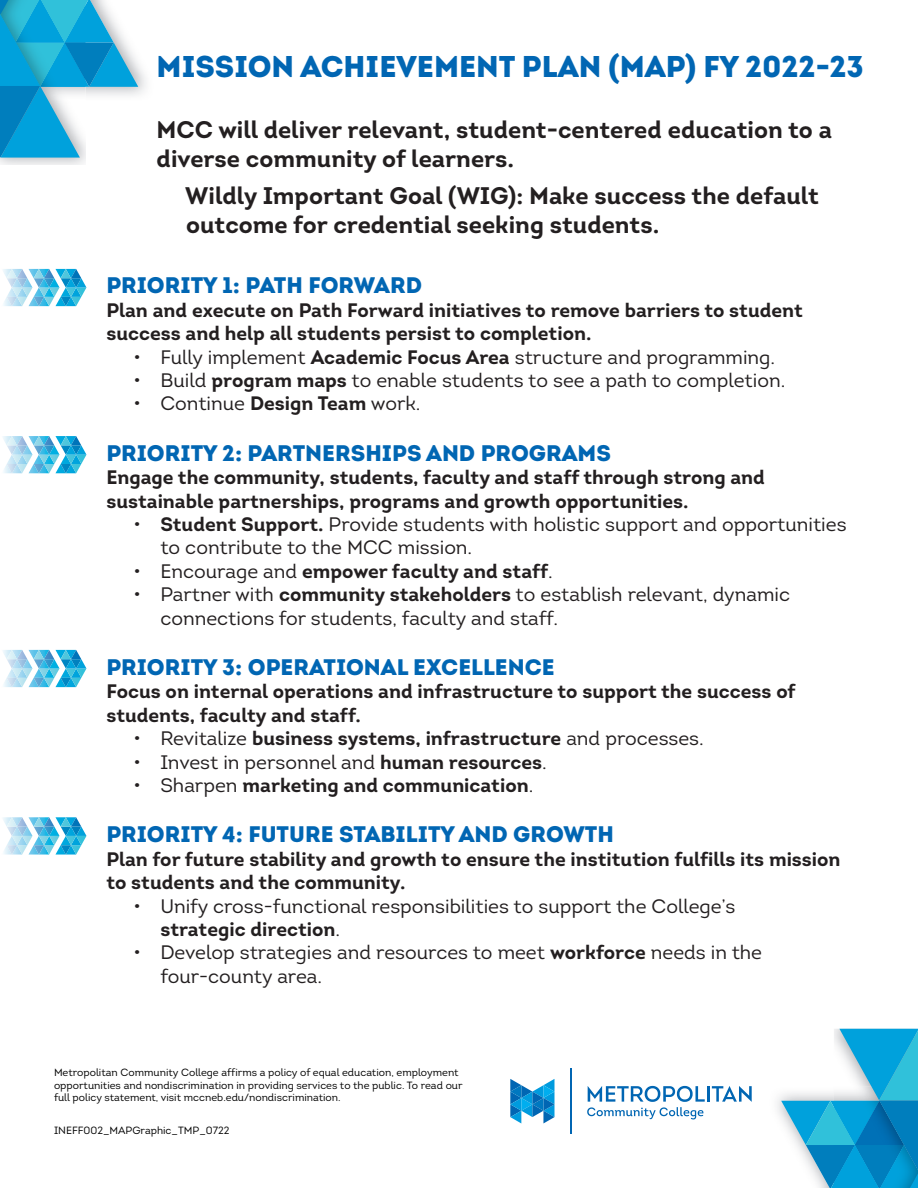
<style>
.page{position:relative;width:918px;height:1188px;background:#fff}
.page>*{position:absolute;margin:0;border:0;box-sizing:border-box;transform-origin:0 0}
.t1{font:30px "Intro Black Caps";color:#0166b3}
.t2{font:700 24px/28.8px "Intro";color:#231f20}
.t3{font:22.5px "Intro Black Caps";color:#0166b3}
.t4{font:700 19.5px/23.4px "Intro";color:#231f20}
.t5{font:19.5px/23.4px "Intro";color:#231f20}
.t6{font:10.5px/12.6px "Intro";color:#000}
.s1{font-weight:700}
.s2{font-weight:400}
</style>
<div class="page">
<img style="left:138px;top:64px;width:8px;height:30px">
<svg style="left:0;top:0;width:138px;height:158px"></svg>
<svg style="left:781px;top:1029px;width:137px;height:159px"></svg>
<svg style="left:712px;top:1086px;width:40px;height:16px"></svg>
<hr style="left:707px;top:1086px;width:3px;height:16px;background:#0166b3">
<svg style="left:587px;top:1086px;width:118px;height:33px"></svg>
<hr style="left:570px;top:1068px;width:2px;height:66px;background:#0166b3">
<svg style="left:510px;top:1079px;width:45px;height:44px"></svg>
<svg style="left:3px;top:269px;width:83px;height:37px"></svg>
<svg style="left:3px;top:436px;width:83px;height:37px"></svg>
<svg style="left:3px;top:650px;width:83px;height:37px"></svg>
<svg style="left:3px;top:817px;width:83px;height:38px"></svg>
<p class="t1" style="left:157px;top:46px;width:709px">MISSION ACHIEVEMENT PLAN (MAP) FY 2022-23</p>
<p class="t2" style="left:157px;top:115px;width:677px">MCC will deliver relevant, student-centered education to a diverse community of learners.</p>
<p class="t2" style="left:185px;top:181px;width:635px">Wildly Important Goal (WIG): Make success the default outcome for credential seeking students.</p>
<p class="t3" style="left:106px;top:271px;width:317px">PRIORITY 1: PATH FORWARD</p>
<p class="t4" style="left:106px;top:298px;width:698px">Plan and execute on Path Forward initiatives to remove barriers to student success and help all students persist to completion.</p>
<p class="t5" style="left:133px;top:345px;width:643px">• Fully implement <span class="s1">Academic Focus Area</span> structure and programming.</p>
<p class="t5" style="left:133px;top:369px;width:653px">• Build <span class="s1">program maps</span> to enable students to see a path to completion.</p>
<p class="t5" style="left:133px;top:392px;width:289px">• Continue <span class="s1">Design Team</span> work.</p>
<p class="t3" style="left:106px;top:438px;width:506px">PRIORITY 2: PARTNERSHIPS AND PROGRAMS</p>
<p class="t4" style="left:106px;top:466px;width:660px">Engage the community, students, faculty and staff through strong and sustainable partnerships, programs and growth opportunities.</p>
<p class="t5" style="left:160px;top:513px;width:688px;text-indent:-27px">• <span class="s1">Student Support.</span> Provide students with holistic support and opportunities to contribute to the MCC mission.</p>
<p class="t4" style="left:133px;top:559px;width:421px"><span class="s2">• Encourage and</span> empower faculty and staff<span class="s2">.</span></p>
<p class="t5" style="left:160px;top:583px;width:631px;text-indent:-27px">• Partner with <span class="s1">community stakeholders</span> to establish relevant, dynamic connections for students, faculty and staff.</p>
<p class="t3" style="left:106px;top:652px;width:450px">PRIORITY 3: OPERATIONAL EXCELLENCE</p>
<p class="t4" style="left:106px;top:680px;width:691px">Focus on internal operations and infrastructure to support the success of students, faculty and staff.</p>
<p class="t4" style="left:133px;top:727px;width:572px"><span class="s2">• Revitalize</span> business systems, infrastructure <span class="s2">and processes.</span></p>
<p class="t5" style="left:133px;top:750px;width:415px">• Invest in personnel and <span class="s1">human resources</span>.</p>
<p class="t4" style="left:133px;top:773px;width:401px"><span class="s2">• Sharpen</span> marketing and communication<span class="s2">.</span></p>
<p class="t3" style="left:106px;top:820px;width:509px">PRIORITY 4: FUTURE STABILITY AND GROWTH</p>
<p class="t4" style="left:106px;top:847px;width:736px">Plan for future stability and growth to ensure the institution fulfills its mission to students and the community.</p>
<p class="t5" style="left:160px;top:894px;width:577px;text-indent:-27px">• Unify cross-functional responsibilities to support the College’s <span class="s1">strategic direction</span>.</p>
<p class="t5" style="left:160px;top:941px;width:603px;text-indent:-27px">• Develop strategies and resources to meet <span class="s1">workforce</span> needs in the four-county area.</p>
<p class="t6" style="left:54px;top:1066px;width:410px">Metropolitan Community College affirms a policy of equal education, employment opportunities and nondiscrimination in providing services to the public. To read our full policy statement, visit mccneb.edu/nondiscrimination.</p>
<p class="t6" style="left:54px;top:1124px;width:177px">INEFF002_MAPGraphic_TMP_0722</p>
</div>
